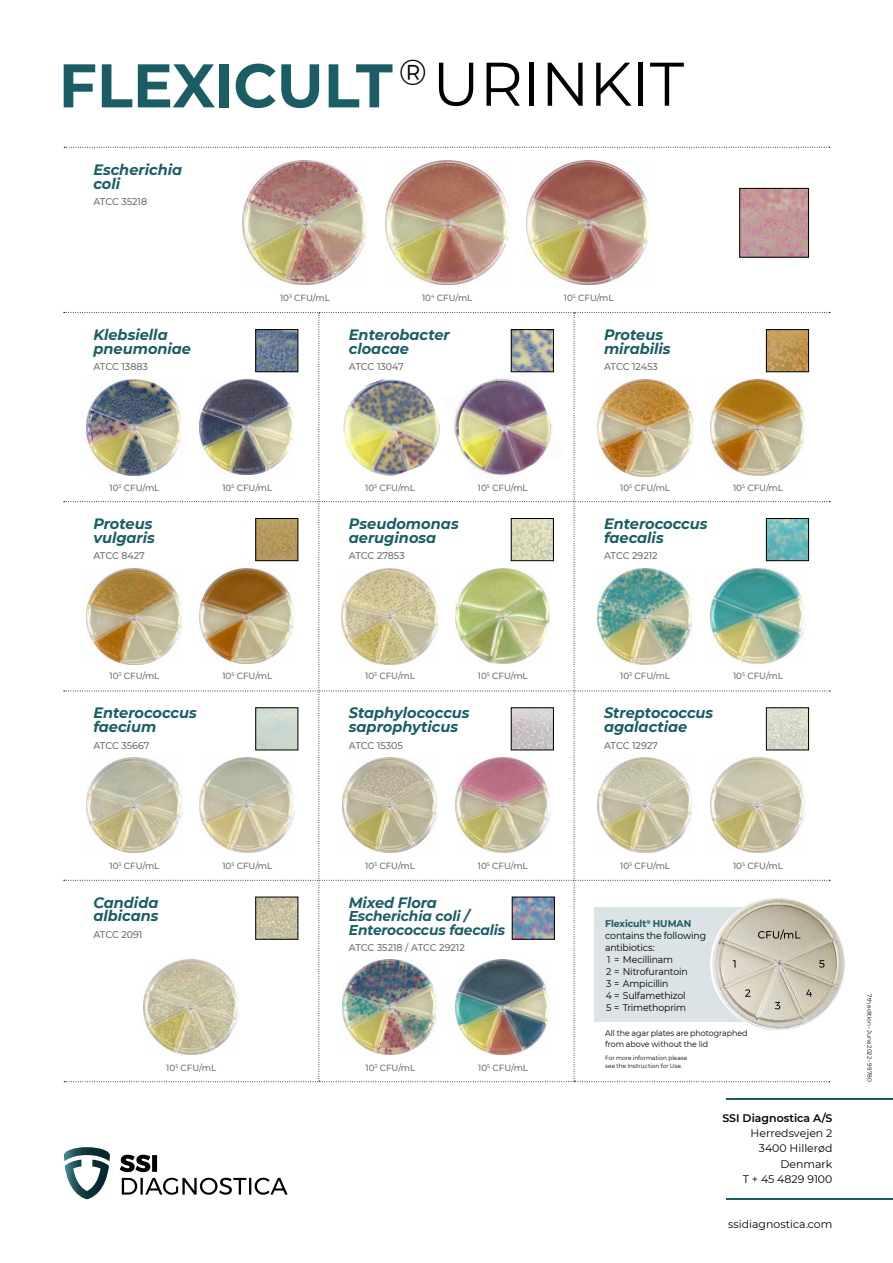
<style>
.page{position:relative;width:893px;height:1263px;background:#fff}
.page>*{position:absolute;margin:0;border:0;box-sizing:border-box;transform-origin:0 0}
.t1{font:700 61.5px "Montserrat";letter-spacing:-.005em;color:#1b5d64}
.t2{font:italic 700 15px/13.5px "Montserrat";color:#1b5d64}
.t3{font:italic 700 14.25px/13.5px "Montserrat";letter-spacing:-.01em;color:#1b5d64}
.t4{font:10.95px/15.1px "Montserrat";color:#000;text-align:right}
.t5{font:600 10.95px "Montserrat";color:#000}
.t6{font:500 9.75px "Montserrat";letter-spacing:-.01em;color:#706f6f}
.t7{font:9.75px/12px "Montserrat";letter-spacing:-.02em;color:#000;scale:.96 1}
.t8{font:500 9px "Montserrat";color:#706f6f}
.t9{font:8.25px/10.5px "Montserrat";letter-spacing:-.01em;color:#000;scale:.96 1}
.t10{font:6px/8.2px "Montserrat";letter-spacing:.01em;color:#000;scale:.96 1}
.s1{font-weight:400;color:#000}
.s2{font-weight:700;color:#1b5d64}
</style>
<div class="page">
<svg style="left:64px;top:1147px;width:46px;height:52px"></svg>
<svg style="left:122px;top:1178px;width:166px;height:17px"></svg>
<svg style="left:120px;top:1155px;width:37px;height:17px"></svg>
<svg style="left:64px;top:147px;width:766px;height:1px"></svg>
<img style="left:741px;top:190px;width:66px;height:65px">
<div style="left:739px;top:188px;width:70px;height:69px;border:1px solid #000"></div>
<img style="left:243px;top:161px;width:124px;height:124px">
<img style="left:385px;top:161px;width:124px;height:124px">
<img style="left:527px;top:161px;width:123px;height:124px">
<hr style="left:726px;top:1098px;width:167px;height:2px;background:#1b5d64">
<hr style="left:726px;top:1198px;width:167px;height:2px;background:#1b5d64">
<img style="left:830px;top:923px;width:15px;height:82px">
<img style="left:64px;top:312px;width:766px;height:770px">
<img style="left:329px;top:366px;width:122px;height:122px">
<h1 class="t1" style="left:59px;top:41px;width:627px">FLEXICULT <sup>®</sup> <span class="s1">URINKIT</span></h1>
<p class="t2" style="left:93px;top:162px;width:90px">Escherichia coli</p>
<p class="t6" style="left:93px;top:195px;width:55px">ATCC 35218</p>
<p class="t2" style="left:93px;top:327px;width:99px">Klebsiella pneumoniae</p>
<p class="t6" style="left:93px;top:360px;width:56px">ATCC 13883</p>
<p class="t8" style="left:280px;top:292px;width:51px">10<sup>3</sup> CFU/mL</p>
<p class="t8" style="left:422px;top:292px;width:52px">10<sup>4</sup> CFU/mL</p>
<p class="t8" style="left:564px;top:292px;width:51px">10<sup>5</sup> CFU/mL</p>
<p class="t2" style="left:349px;top:327px;width:102px">Enterobacter cloacae</p>
<p class="t6" style="left:349px;top:360px;width:56px">ATCC 13047</p>
<p class="t2" style="left:604px;top:327px;width:68px">Proteus mirabilis</p>
<p class="t6" style="left:604px;top:360px;width:55px">ATCC 12453</p>
<p class="t8" style="left:110px;top:481px;width:51px">10<sup>3</sup> CFU/mL</p>
<p class="t8" style="left:222px;top:481px;width:51px">10<sup>5</sup> CFU/mL</p>
<p class="t8" style="left:365px;top:481px;width:51px">10<sup>3</sup> CFU/mL</p>
<p class="t8" style="left:478px;top:481px;width:51px">10<sup>5</sup> CFU/mL</p>
<p class="t8" style="left:620px;top:481px;width:51px">10<sup>3</sup> CFU/mL</p>
<p class="t8" style="left:733px;top:481px;width:51px">10<sup>5</sup> CFU/mL</p>
<p class="t2" style="left:93px;top:516px;width:63px">Proteus vulgaris</p>
<p class="t2" style="left:349px;top:516px;width:111px">Pseudomonas aeruginosa</p>
<p class="t2" style="left:604px;top:516px;width:105px">Enterococcus faecalis</p>
<p class="t6" style="left:93px;top:549px;width:53px">ATCC 8427</p>
<p class="t6" style="left:349px;top:549px;width:57px">ATCC 27853</p>
<p class="t6" style="left:604px;top:549px;width:55px">ATCC 29212</p>
<p class="t8" style="left:110px;top:670px;width:51px">10<sup>3</sup> CFU/mL</p>
<p class="t8" style="left:222px;top:670px;width:51px">10<sup>5</sup> CFU/mL</p>
<p class="t8" style="left:365px;top:670px;width:51px">10<sup>3</sup> CFU/mL</p>
<p class="t8" style="left:478px;top:670px;width:51px">10<sup>5</sup> CFU/mL</p>
<p class="t8" style="left:620px;top:670px;width:51px">10<sup>3</sup> CFU/mL</p>
<p class="t8" style="left:733px;top:670px;width:51px">10<sup>5</sup> CFU/mL</p>
<p class="t2" style="left:93px;top:706px;width:105px">Enterococcus faecium</p>
<p class="t2" style="left:349px;top:706px;width:122px">Staphylococcus saprophyticus</p>
<p class="t2" style="left:604px;top:706px;width:111px">Streptococcus agalactiae</p>
<p class="t6" style="left:93px;top:738px;width:58px">ATCC 35667</p>
<p class="t6" style="left:349px;top:738px;width:56px">ATCC 15305</p>
<p class="t6" style="left:604px;top:738px;width:55px">ATCC 12927</p>
<p class="t8" style="left:110px;top:859px;width:51px">10<sup>3</sup> CFU/mL</p>
<p class="t8" style="left:222px;top:859px;width:51px">10<sup>5</sup> CFU/mL</p>
<p class="t8" style="left:365px;top:859px;width:51px">10<sup>3</sup> CFU/mL</p>
<p class="t8" style="left:478px;top:859px;width:51px">10<sup>5</sup> CFU/mL</p>
<p class="t8" style="left:620px;top:859px;width:51px">10<sup>3</sup> CFU/mL</p>
<p class="t8" style="left:733px;top:859px;width:51px">10<sup>5</sup> CFU/mL</p>
<p class="t2" style="left:93px;top:895px;width:67px">Candida albicans</p>
<p class="t6" style="left:93px;top:927px;width:51px">ATCC 2091</p>
<p class="t8" style="left:166px;top:1061px;width:51px">10<sup>5</sup> CFU/mL</p>
<p class="t2" style="left:349px;top:895px;width:89px">Mixed Flora</p>
<p class="t3" style="left:349px;top:909px;width:158px">Escherichia coli /<br>Enterococcus faecalis</p>
<p class="t6" style="left:349px;top:941px;width:117px">ATCC 35218 / ATCC 29212</p>
<p class="t8" style="left:365px;top:1061px;width:51px">10<sup>3</sup> CFU/mL</p>
<p class="t8" style="left:478px;top:1061px;width:51px">10<sup>5</sup> CFU/mL</p>
<p class="t7" style="left:605px;top:917px;width:107px"><span class="s2">Flexicult</span><sup>®</sup> <span class="s2">HUMAN </span>contains the following antibiotics:<br>1 = Mecillinam<br>2 = Nitrofurantoin<br>3 = Ampicillin<br>4 = Sulfamethizol<br>5 = Trimethoprim</p>
<p class="t9" style="left:605px;top:1028px;width:150px">All the agar plates are photographed from above without the lid</p>
<p class="t10" style="left:605px;top:1053px;width:87px">For more information please see the Instruction for Use.</p>
<p class="t10" style="left:874px;top:994px;width:92px;rotate:90deg">7th edition • June 2022 • 99780</p>
<p class="t5" style="left:722px;top:1111px;width:112px">SSI Diagnostica A/S</p>
<p class="t4" style="left:743px;top:1125px;width:91px">Herredsvejen 2<br>3400 Hillerød<br>Denmark<br>T + 45 4829 9100</p>
<p class="t4" style="left:728px;top:1216px;width:106px">ssidiagnostica.com</p>
</div>
